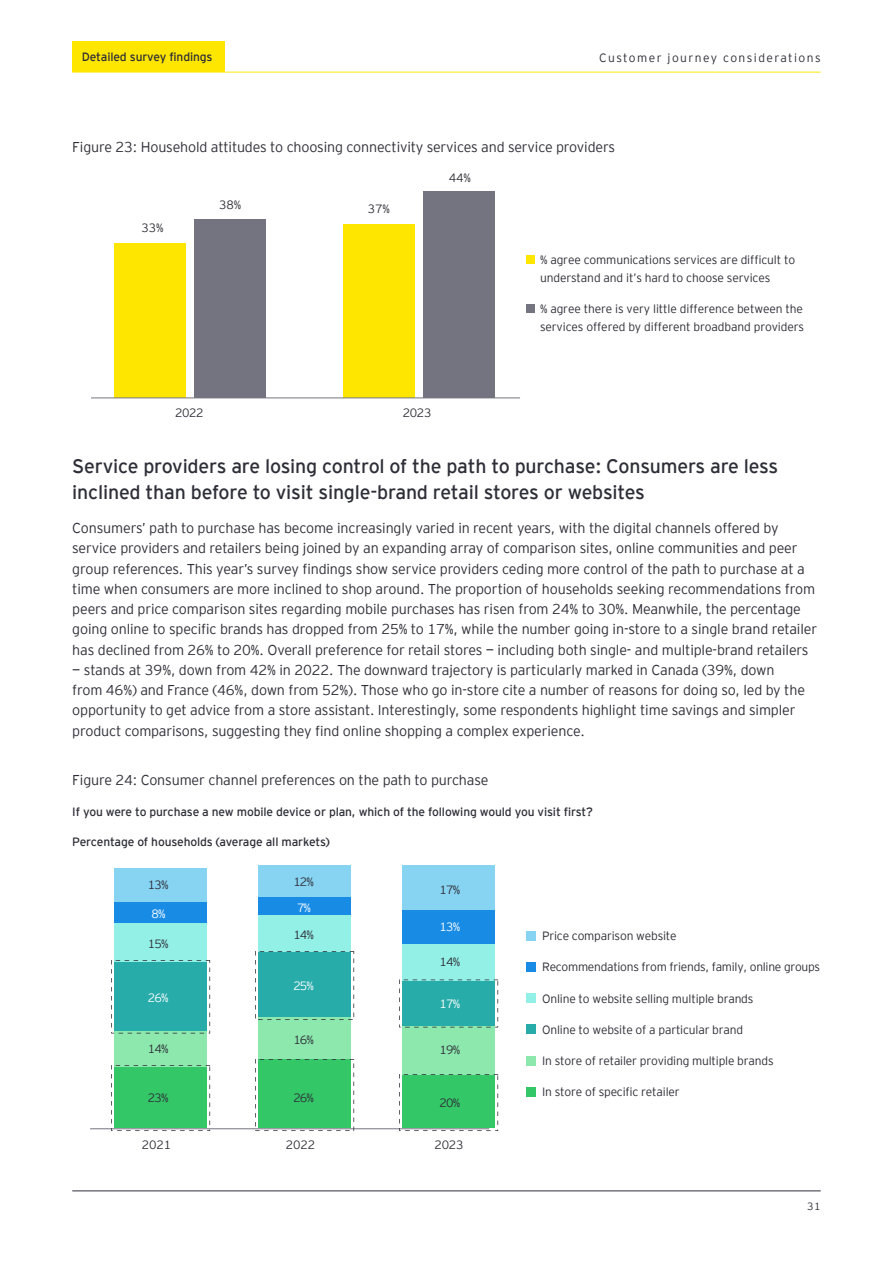
<style>
.page{position:relative;width:893px;height:1263px;background:#fff}
.page>*{position:absolute;margin:0;border:0;box-sizing:border-box;transform-origin:0 0}
.t1{font:19.5px/25.5px "EY Interstate";letter-spacing:-.01em;color:#2e2e38}
.t2{font:300 14.25px/20.2px "EY Interstate";letter-spacing:-.01em;color:#2e2e38}
.t3{font:300 12px/18px "EY Interstate";letter-spacing:-.015em;color:#2e2e38}
.t4{font:12px "EY Interstate";letter-spacing:-.01em;color:#2e2e38}
.t5{font:300 12px "EY Interstate";letter-spacing:.12em;color:#2e2e38}
.t6{font:300 12px "EY Interstate";letter-spacing:-.07em;color:#fff}
.t7{font:300 10.5px "EY Interstate";color:#2e2e38}
</style>
<div class="page">
<div style="left:194px;top:220px;width:72px;height:178px;background:#747480"></div>
<div style="left:423px;top:192px;width:72px;height:206px;background:#747480"></div>
<div style="left:114px;top:243px;width:72px;height:155px;background:#ffe600"></div>
<div style="left:343px;top:224px;width:72px;height:174px;background:#ffe600"></div>
<div style="left:526px;top:256px;width:9px;height:8px;background:#ffe600"></div>
<div style="left:526px;top:305px;width:9px;height:8px;background:#747480"></div>
<hr style="left:91px;top:397px;width:429px;height:1px;background:#747480">
<div style="left:114px;top:868px;width:92px;height:34px;background:#87d3f2"></div>
<div style="left:258px;top:865px;width:92px;height:32px;background:#87d3f2"></div>
<div style="left:402px;top:865px;width:93px;height:45px;background:#87d3f2"></div>
<div style="left:114px;top:902px;width:92px;height:21px;background:#188ce5"></div>
<div style="left:258px;top:897px;width:92px;height:18px;background:#188ce5"></div>
<div style="left:402px;top:910px;width:93px;height:34px;background:#188ce5"></div>
<div style="left:114px;top:923px;width:92px;height:40px;background:#93f0e6"></div>
<div style="left:258px;top:915px;width:92px;height:37px;background:#93f0e6"></div>
<div style="left:402px;top:944px;width:93px;height:37px;background:#93f0e6"></div>
<div style="left:114px;top:1031px;width:92px;height:37px;background:#8ce8ad"></div>
<div style="left:258px;top:1018px;width:92px;height:42px;background:#8ce8ad"></div>
<div style="left:402px;top:1026px;width:93px;height:49px;background:#8ce8ad"></div>
<hr style="left:90px;top:1128px;width:399px;height:1px;background:#747480">
<div style="left:526px;top:1087px;width:9px;height:9px;background:#34c768"></div>
<div style="left:526px;top:1056px;width:9px;height:9px;background:#8ce8ad"></div>
<div style="left:526px;top:1025px;width:9px;height:9px;background:#27acaa"></div>
<div style="left:526px;top:993px;width:9px;height:10px;background:#93f0e6"></div>
<div style="left:526px;top:962px;width:9px;height:10px;background:#188ce5"></div>
<div style="left:526px;top:931px;width:9px;height:9px;background:#87d3f2"></div>
<svg style="left:111px;top:1065px;width:99px;height:66px;background:#46c774"></svg>
<svg style="left:399px;top:1074px;width:99px;height:57px;background:#46c774"></svg>
<svg style="left:399px;top:979px;width:99px;height:48px;background:#37b1ae"></svg>
<svg style="left:255px;top:951px;width:99px;height:69px;background:#37b0ad"></svg>
<svg style="left:255px;top:1059px;width:99px;height:72px;background:#43c772"></svg>
<svg style="left:111px;top:960px;width:99px;height:73px;background:#37b1ae"></svg>
<hr style="left:72px;top:72px;width:749px;height:1px;background:#ffe600">
<hr style="left:72px;top:1190px;width:749px;height:1px;background:#2e2e38">
<div style="left:72px;top:41px;width:153px;height:31px;background:#ffe600"></div>
<p class="t4" style="left:82px;top:49px;width:132px">Detailed survey findings</p>
<p class="t5" style="left:599px;top:49px;width:223px">Customer journey considerations</p>
<p class="t2" style="left:72px;top:136px;width:544px">Figure 23: Household attitudes to choosing connectivity services and service providers</p>
<p class="t3" style="left:141px;top:218px;width:24px">33%</p>
<p class="t3" style="left:219px;top:195px;width:24px">38%</p>
<p class="t3" style="left:368px;top:199px;width:24px">37%</p>
<p class="t3" style="left:449px;top:168px;width:24px">44%</p>
<p class="t3" style="left:175px;top:403px;width:30px">2022</p>
<p class="t3" style="left:403px;top:403px;width:30px">2023</p>
<p class="t3" style="left:540px;top:250px;width:257px">% agree communications services are difficult to understand and it’s hard to choose services</p>
<p class="t3" style="left:540px;top:299px;width:266px">% agree there is very little difference between the services offered by different broadband providers</p>
<h1 class="t1" style="left:72px;top:452px;width:707px">Service providers are losing control of the path to purchase: Consumers are less inclined than before to visit single-brand retail stores or websites</h1>
<p class="t2" style="left:72px;top:517px;width:746px">Consumers’ path to purchase has become increasingly varied in recent years, with the digital channels offered by service providers and retailers being joined by an expanding array of comparison sites, online communities and peer group references. This year’s survey findings show service providers ceding more control of the path to purchase at a time when consumers are more inclined to shop around. The proportion of households seeking recommendations from peers and price comparison sites regarding mobile purchases has risen from 24% to 30%. Meanwhile, the percentage going online to specific brands has dropped from 25% to 17%, while the number going in-store to a single brand retailer has declined from 26% to 20%. Overall preference for retail stores — including both single- and multiple-brand retailers</p>
<p class="t2" style="left:72px;top:659px;width:734px">— stands at 39%, down from 42% in 2022. The downward trajectory is particularly marked in Canada (39%, down from 46%) and France (46%, down from 52%). Those who go in-store cite a number of reasons for doing so, led by the opportunity to get advice from a store assistant. Interestingly, some respondents highlight time savings and simpler product comparisons, suggesting they find online shopping a complex experience.</p>
<p class="t2" style="left:72px;top:769px;width:418px">Figure 24: Consumer channel preferences on the path to purchase</p>
<p class="t4" style="left:72px;top:803px;width:522px">If you were to purchase a new mobile device or plan, which of the following would you visit first?</p>
<p class="t4" style="left:72px;top:833px;width:259px">Percentage of households (average all markets)</p>
<p class="t3" style="left:148px;top:875px;width:22px">13%</p>
<p class="t6" style="left:152px;top:905px;width:16px">8%</p>
<p class="t3" style="left:148px;top:934px;width:22px">15%</p>
<p class="t6" style="left:148px;top:989px;width:22px">26%</p>
<p class="t3" style="left:148px;top:1039px;width:22px">14%</p>
<p class="t3" style="left:293px;top:872px;width:22px">12%</p>
<p class="t6" style="left:297px;top:899px;width:16px">7%</p>
<p class="t3" style="left:293px;top:925px;width:22px">14%</p>
<p class="t6" style="left:293px;top:977px;width:22px">25%</p>
<p class="t3" style="left:293px;top:1030px;width:22px">16%</p>
<p class="t3" style="left:439px;top:880px;width:22px">17%</p>
<p class="t6" style="left:439px;top:918px;width:22px">13%</p>
<p class="t3" style="left:439px;top:952px;width:22px">14%</p>
<p class="t6" style="left:439px;top:995px;width:22px">17%</p>
<p class="t3" style="left:439px;top:1040px;width:22px">19%</p>
<p class="t3" style="left:148px;top:1088px;width:22px">23%</p>
<p class="t3" style="left:142px;top:1135px;width:31px">2021</p>
<p class="t3" style="left:286px;top:1135px;width:31px">2022</p>
<p class="t3" style="left:434px;top:1135px;width:31px">2023</p>
<p class="t3" style="left:293px;top:1088px;width:22px">26%</p>
<p class="t3" style="left:439px;top:1093px;width:22px">20%</p>
<p class="t3" style="left:542px;top:926px;width:136px">Price comparison website</p>
<p class="t3" style="left:542px;top:957px;width:280px">Recommendations from friends, family, online groups</p>
<p class="t3" style="left:542px;top:988px;width:213px">Online to website selling multiple brands</p>
<p class="t3" style="left:542px;top:1020px;width:203px">Online to website of a particular brand</p>
<p class="t3" style="left:542px;top:1051px;width:233px">In store of retailer providing multiple brands</p>
<p class="t3" style="left:542px;top:1082px;width:139px">In store of specific retailer</p>
<p class="t7" style="left:807px;top:1198px;width:15px">31</p>
</div>
